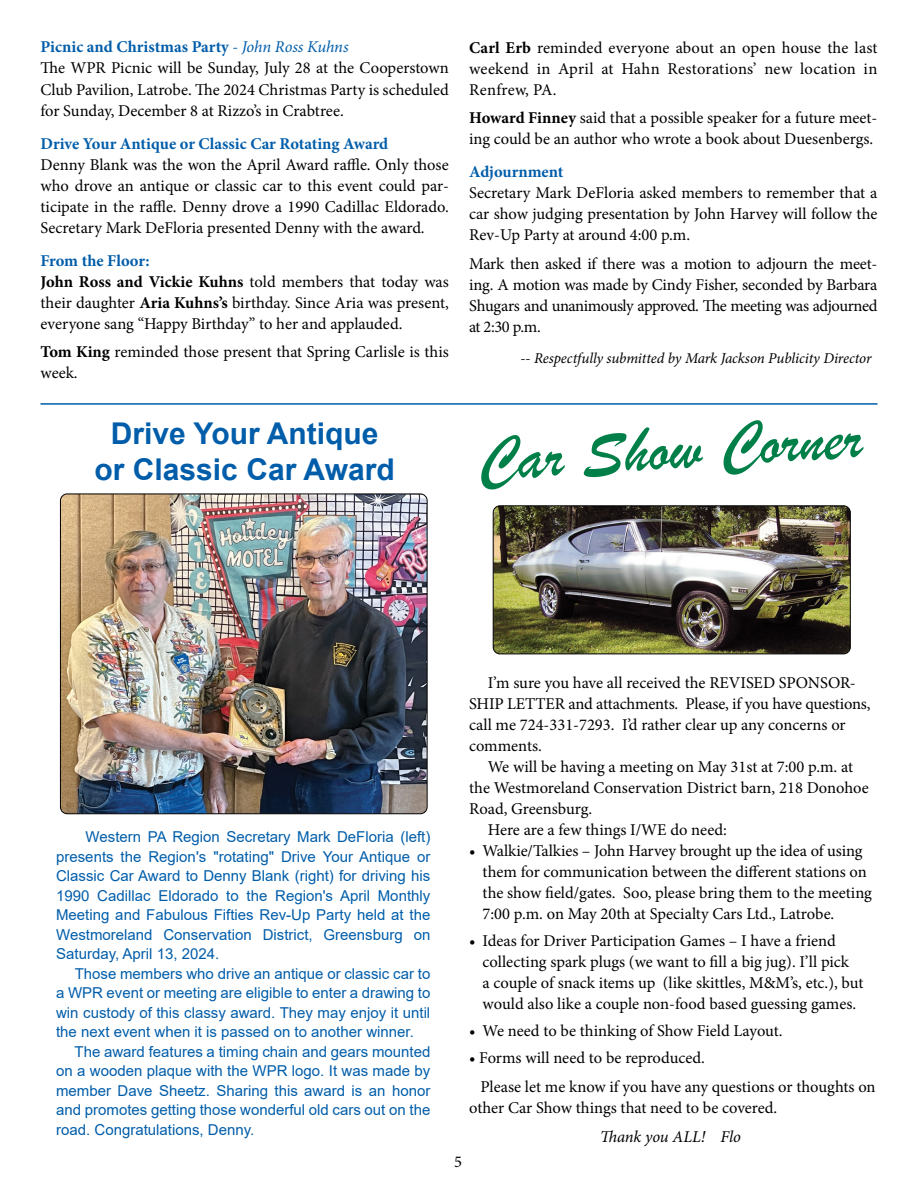
<style>
.page{position:relative;width:918px;height:1188px;background:#fff}
.page>*{position:absolute;margin:0;border:0;box-sizing:border-box;transform-origin:0 0}
.t1{font:700 30px/36px "Arial";color:#005daa;text-align:center}
.t2{font:16.5px/21px "Minion Pro";letter-spacing:-.005em;color:#000}
.t3{font:700 16.5px "Minion Pro";letter-spacing:-.005em;color:#005daa}
.t4{font:italic 16.5px "Minion Pro";letter-spacing:-.005em;color:#000}
.t5{font:15px/19.5px "Arial";color:#005daa;text-align:justify}
.t6{font:italic 15px "Minion Pro";letter-spacing:-.01em;color:#000}
.s1{font-weight:700;color:#005daa}
.s2{font-style:italic;color:#005daa}
.s3{font-weight:700}
</style>
<div class="page">
<img style="left:60px;top:494px;width:367px;height:320px">
<div style="left:60px;top:494px;width:368px;height:320px;border:1px solid #000;border-radius:7px"></div>
<hr style="left:40px;top:403px;width:838px;height:2px;background:#005daa">
<svg style="left:481px;top:420px;width:383px;height:70px"></svg>
<img style="left:493px;top:506px;width:357px;height:148px">
<div style="left:493px;top:505px;width:358px;height:149px;border:1px solid #000;border-radius:7px"></div>
<p class="t2" style="left:40px;top:37px;width:410px"><span class="s1">Picnic and Christmas Party</span> <span class="s2">- John Ross Kuhns<br></span>The WPR Picnic will be Sunday, July 28 at the Cooperstown Club Pavilion, Latrobe. The 2024 Christmas Party is scheduled for Sunday, December 8 at Rizzo’s in Crabtree.</p>
<p class="t3" style="left:40px;top:132px;width:349px">Drive Your Antique or Classic Car Rotating Award</p>
<p class="t2" style="left:40px;top:154px;width:410px;text-align:justify">Denny Blank was the won the April Award raffle. Only those who drove an antique or classic car to this event could par&shy;ticipate in the raffle. Denny drove a 1990 Cadillac Eldorado.<br>Secretary Mark DeFloria presented Denny with the award.</p>
<p class="t2" style="left:40px;top:250px;width:410px"><span class="s1">From the Floor:<br></span><span class="s3">John Ross and Vickie Kuhns</span> told members that today was their daughter <span class="s3">Aria Kuhns’s</span> birthday. Since Aria was present, everyone sang “Happy Birthday” to her and applauded.</p>
<p class="t2" style="left:40px;top:341px;width:410px"><span class="s3">Tom King</span> reminded those present that Spring Carlisle is this week.</p>
<h1 class="t1" style="left:95px;top:416px;width:302px">Drive Your Antique or Classic Car Award</h1>
<p class="t2" style="left:469px;top:37px;width:410px;text-align:justify"><span class="s3">Carl Erb</span> reminded everyone about an open house the last weekend in April at Hahn Restorations’ new location in Renfrew, PA.</p>
<p class="t2" style="left:469px;top:107px;width:410px"><span class="s3">Howard Finney</span> said that a possible speaker for a future meet&shy;ing could be an author who wrote a book about Duesenbergs.</p>
<p class="t3" style="left:469px;top:160px;width:96px">Adjournment</p>
<p class="t2" style="left:469px;top:182px;width:410px;text-align:justify">Secretary Mark DeFloria asked members to remember that a car show judging presentation by John Harvey will follow the Rev-Up Party at around 4:00 p.m.</p>
<p class="t2" style="left:469px;top:253px;width:410px;text-align:justify">Mark then asked if there was a motion to adjourn the meet&shy;ing. A motion was made by Cindy Fisher, seconded by Barbara Shugars and unanimously approved. The meeting was adjourned at 2:30 p.m.</p>
<p class="t6" style="left:521px;top:348px;width:353px">-- Respectfully submitted by Mark Jackson Publicity Director</p>
<p class="t5" style="left:56px;top:827px;width:376px;text-indent:30px">Western PA Region Secretary Mark DeFloria (left) presents the Region's "rotating" Drive Your Antique or Classic Car Award to Denny Blank (right) for driving his 1990 Cadillac Eldorado to the Region's April Monthly Meeting and Fabulous Fifties Rev-Up Party held at the Westmoreland Conservation District, Greensburg on Saturday, April 13, 2024.</p>
<p class="t5" style="left:56px;top:964px;width:376px;text-indent:19px">Those members who drive an antique or classic car to a WPR event or meeting are eligible to enter a drawing to win custody of this classy award. They may enjoy it until the next event when it is passed on to another winner.</p>
<p class="t5" style="left:56px;top:1042px;width:376px;text-indent:18px">The award features a timing chain and gears mounted on a wooden plaque with the WPR logo. It was made by member Dave Sheetz. Sharing this award is an honor and promotes getting those wonderful old cars out on the road. Congratulations, Denny.</p>
<p class="t2" style="left:469px;top:672px;width:403px;text-indent:19px">I’m sure you have all received the REVISED SPONSOR-SHIP LETTER and attachments. Please, if you have questions, call me 724-331-7293. I’d rather clear up any concerns or comments.</p>
<p class="t2" style="left:488px;top:756px;width:367px">We will be having a meeting on May 31st at 7:00 p.m. at</p>
<p class="t2" style="left:469px;top:777px;width:401px">the Westmoreland Conservation District barn, 218 Donohoe</p>
<p class="t2" style="left:469px;top:798px;width:125px">Road, Greensburg.</p>
<p class="t2" style="left:488px;top:819px;width:241px">Here are a few things I/WE do need:</p>
<p class="t2" style="left:483px;top:840px;width:391px;text-indent:-13px">• Walkie/Talkies – John Harvey brought up the idea of using them for communication between the different stations on the show field/gates. Soo, please bring them to the meeting 7:00 p.m. on May 20th at Specialty Cars Ltd., Latrobe.</p>
<p class="t2" style="left:483px;top:930px;width:382px;text-indent:-13px">• Ideas for Driver Participation Games – I have a friend collecting spark plugs (we want to fill a big jug). I’ll pick<br>a couple of snack items up (like skittles, M&amp;M’s, etc.), but would also like a couple non-food based guessing games.</p>
<p class="t2" style="left:469px;top:1020px;width:315px">• We need to be thinking of Show Field Layout.</p>
<p class="t2" style="left:480px;top:1044px;width:397px;line-height:28.5px;text-indent:-11px">• Forms will need to be reproduced.<br>Please let me know if you have any questions or thoughts on</p>
<p class="t2" style="left:469px;top:1097px;width:310px">other Car Show things that need to be covered.</p>
<p class="t4" style="left:600px;top:1125px;width:142px">Thank you ALL! Flo</p>
<p class="t2" style="left:454px;top:1151px;width:9px">5</p>
</div>
